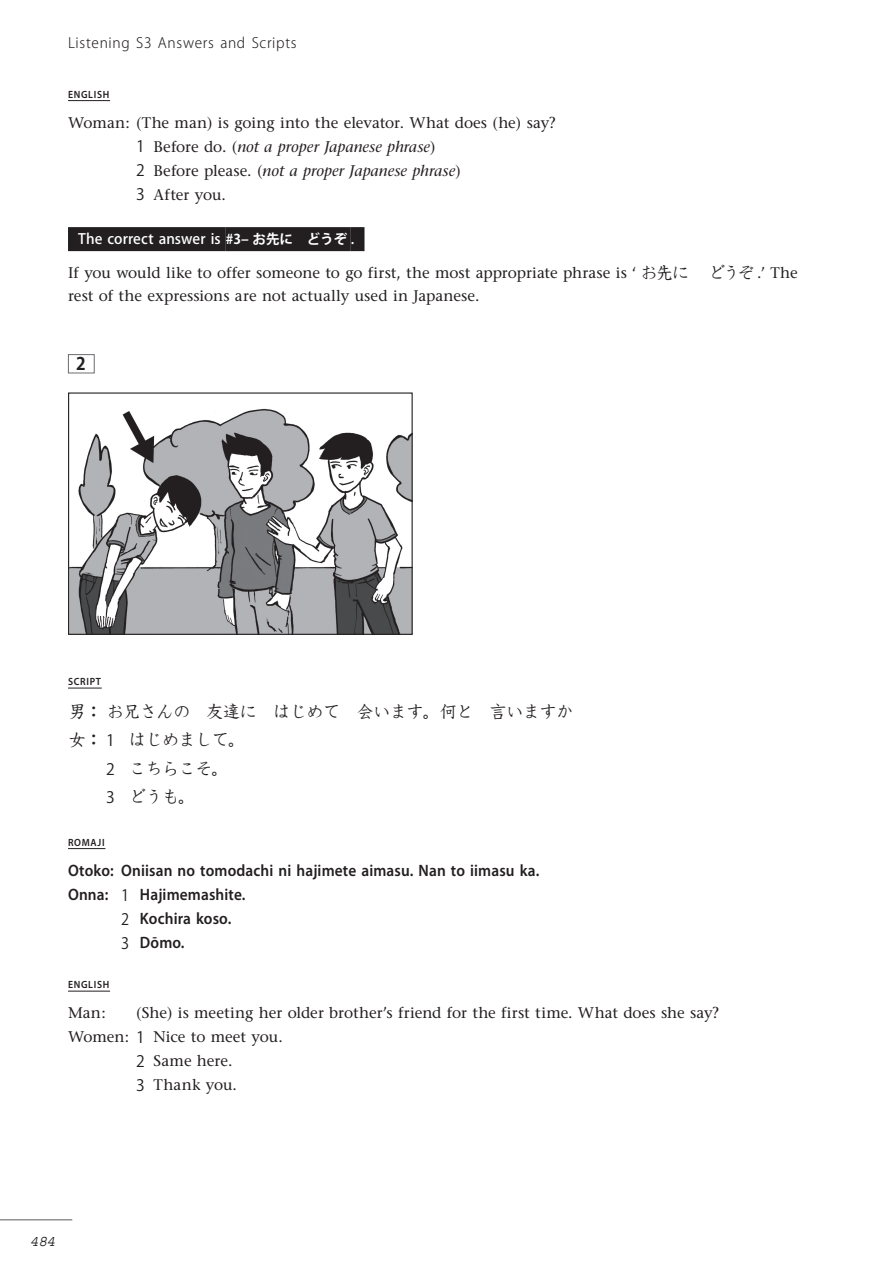
<style>
.page{position:relative;width:893px;height:1263px;background:#fff}
.page>*{position:absolute;margin:0;border:0;box-sizing:border-box;transform-origin:0 0}
.t1{font:18px "DF Kyo Ka Sho W4 MP RKSJ H";letter-spacing:-.075em;color:#231f20}
.t2{font:700 17.25px "Adobe Gothic Std";color:#231f20}
.t3{font:600 16.5px "Myriad Pro";letter-spacing:.01em;color:#231f20;scale:.93 1}
.t4{font:italic 15.75px "Courier";color:#231f20}
.t5{font:15.3px/24px "Stone Serif";color:#231f20}
.t6{font:500 14.25px "Koz Go Pr 6 N";letter-spacing:.005em;color:#fff}
.t7{font:300 14.25px "Koz Go Pr 6 N";letter-spacing:.05em;color:#231f20}
.t8{font:600 10.5px "Myriad Pro";letter-spacing:.07em;color:#231f20;scale:.93 1}
.s1{font-family:"Koz Go Pr 6 N";font-size:15.75px}
.s2{font-style:italic}
.s3{font-weight:700;font-size:13.5px}
.s4{font-family:"DF Kyo Ka Sho W4 MP RKSJ H";font-size:18px}
.s5{font-family:"Koz Go Pr 6 N";font-weight:400;font-size:15.75px}
</style>
<div class="page">
<hr style="left:0;top:1219px;width:72px;height:1px;background:#6c6d70">
<hr style="left:68px;top:100px;width:42px;height:1px;background:#231f20">
<div style="left:68px;top:227px;width:158px;height:24px;background:#231f20"></div>
<div style="left:226px;top:227px;width:125px;height:24px;background:#231f20"></div>
<div style="left:351px;top:227px;width:13px;height:24px;background:#231f20"></div>
<hr style="left:68px;top:688px;width:34px;height:1px;background:#231f20">
<hr style="left:68px;top:848px;width:37px;height:1px;background:#231f20">
<hr style="left:68px;top:991px;width:42px;height:1px;background:#231f20">
<div style="left:68px;top:354px;width:27px;height:19px;border:1px solid #6c6d70"></div>
<img style="left:70px;top:408px;width:341px;height:225px">
<div style="left:68px;top:392px;width:345px;height:243px;border:1px solid #231f20"></div>
<p class="t7" style="left:68px;top:34px;width:230px">Listening S3 Answers and Scripts</p>
<p class="t8" style="left:68px;top:87px;width:46px">ENGLISH</p>
<p class="t5" style="left:136px;top:110px;width:421px;text-indent:-68px">Woman: (The man) is going into the elevator. What does (he) say?<br><span class="s1">1</span> Before do. (<span class="s2">not a proper Japanese phrase</span>)<br><span class="s1">2</span> Before please. (<span class="s2">not a proper Japanese phrase</span>)<br><span class="s1">3</span> After you.</p>
<p class="t6" style="left:78px;top:231px;width:278px">The correct answer is <span class="s3">#3– お先に　どうぞ</span> .</p>
<p class="t5" style="left:68px;top:261px;width:731px;line-height:22.6px">If you would like to offer someone to go first, the most appropriate phrase is ‘ <span class="s4">お先に　どうぞ</span> .’ The rest of the expressions are not actually used in Japanese.</p>
<p class="t2" style="left:76px;top:354px;width:11px">2</p>
<p class="t8" style="left:68px;top:675px;width:37px">SCRIPT</p>
<p class="t1" style="left:68px;top:702px;width:507px">男： お兄さんの　友達に　はじめて　会います。何と　言いますか</p>
<p class="t1" style="left:68px;top:730px;width:180px">女： <span class="s1">1　</span>はじめまして。</p>
<p class="t1" style="left:106px;top:759px;width:125px"><span class="s1">2　</span>こちらこそ。</p>
<p class="t1" style="left:106px;top:787px;width:92px"><span class="s1">3　</span>どうも。</p>
<p class="t8" style="left:68px;top:835px;width:41px">ROMAJI</p>
<p class="t3" style="left:68px;top:860px;width:508px">Otoko: Oniisan no tomodachi ni hajimete aimasu. Nan to iimasu ka.</p>
<p class="t3" style="left:68px;top:884px;width:192px">Onna: <span class="s5">1</span> Hajimemashite.</p>
<p class="t3" style="left:121px;top:908px;width:120px"><span class="s5">2</span> Kochira koso.</p>
<p class="t3" style="left:121px;top:932px;width:70px"><span class="s5">3</span> Dōmo.</p>
<p class="t8" style="left:68px;top:978px;width:46px">ENGLISH</p>
<p class="t5" style="left:68px;top:1001px;width:39px">Man:</p>
<p class="t5" style="left:136px;top:1001px;width:585px">(She) is meeting her older brother’s friend for the first time. What does she say?</p>
<p class="t5" style="left:68px;top:1025px;width:216px">Women: <span class="s1">1</span> Nice to meet you.</p>
<p class="t5" style="left:136px;top:1049px;width:98px"><span class="s1">2</span> Same here.</p>
<p class="t5" style="left:136px;top:1073px;width:102px"><span class="s1">3</span> Thank you.</p>
<p class="t4" style="left:30px;top:1233px;width:28px">484</p>
</div>
